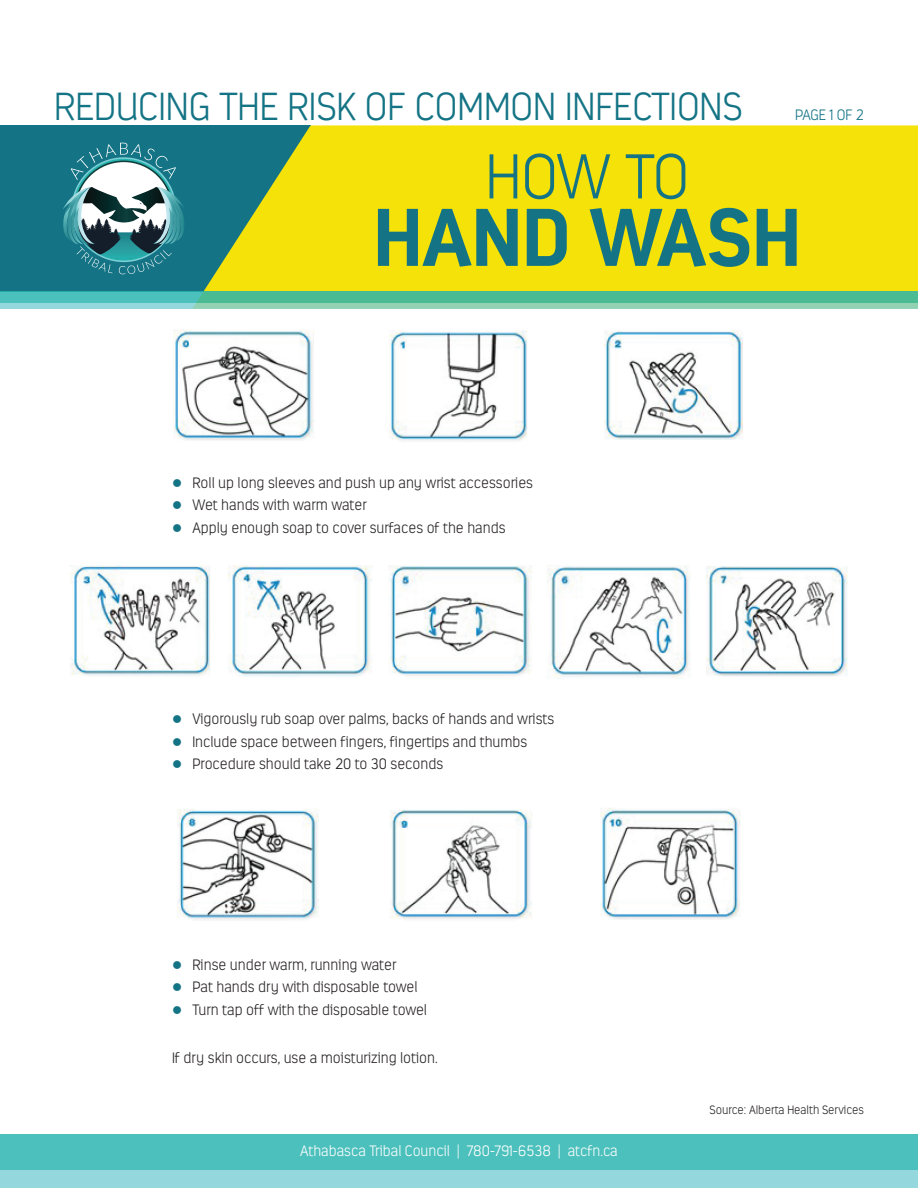
<style>
.page{position:relative;width:918px;height:1188px;background:#fff}
.page>*{position:absolute;margin:0;border:0;box-sizing:border-box;transform-origin:0 0}
.t1{font:700 81.45px "Estandar";color:#147485}
.t2{font:200 63px "Estandar";color:#147485}
.t3{font:200 39px "Estandar";color:#147485}
.t4{font:200 15px/22.5px "Estandar";color:#231f20}
.t5{font:200 15px "Estandar";color:#fff}
.t6{font:200 15px "Estandar";letter-spacing:-.015em;color:#147485}
.t7{font:200 12px "Estandar";color:#231f20}
</style>
<div class="page">
<div style="left:0;top:125px;width:310px;height:167px;background:#147485"></div>
<svg style="left:63px;top:143px;width:121px;height:131px"></svg>
<svg style="left:192px;top:125px;width:726px;height:167px;fill:#f5e209"></svg>
<svg style="left:0;top:292px;width:918px;height:11px;fill:#4abb92"></svg>
<svg style="left:0;top:303px;width:918px;height:6px;fill:#92d2b2"></svg>
<div style="left:0;top:1134px;width:918px;height:36px;background:#4cc0bc"></div>
<div style="left:0;top:1170px;width:918px;height:18px;background:#94d7dd"></div>
<img style="left:173px;top:329px;width:570px;height:112px">
<img style="left:70px;top:566px;width:778px;height:113px">
<img style="left:177px;top:808px;width:564px;height:112px">
<h3 class="t3" style="left:54px;top:84px;width:690px">REDUCING THE RISK OF COMMON INFECTIONS</h3>
<p class="t6" style="left:795px;top:106px;width:70px">PAGE 1 OF 2</p>
<h2 class="t2" style="left:485px;top:140px;width:205px">HOW TO</h2>
<h1 class="t1" style="left:373px;top:188px;width:429px">HAND WASH</h1>
<p class="t4" style="left:192px;top:471px;width:342px">Roll up long sleeves and push up any wrist accessories<br>Wet hands with warm water<br>Apply enough soap to cover surfaces of the hands</p>
<p class="t4" style="left:192px;top:708px;width:363px">Vigorously rub soap over palms, backs of hands and wrists<br>Include space between fingers, fingertips and thumbs<br>Procedure should take 20 to 30 seconds</p>
<p class="t4" style="left:192px;top:953px;width:236px">Rinse under warm, running water<br>Pat hands dry with disposable towel<br>Turn tap off with the disposable towel</p>
<p class="t4" style="left:172px;top:1046px;width:267px">If dry skin occurs, use a moisturizing lotion.</p>
<p class="t5" style="left:300px;top:1142px;width:319px">Athabasca Tribal Council | 780-791-6538 | atcfn.ca</p>
<p class="t7" style="left:710px;top:1103px;width:156px">Source: Alberta Health Services</p>
</div>
